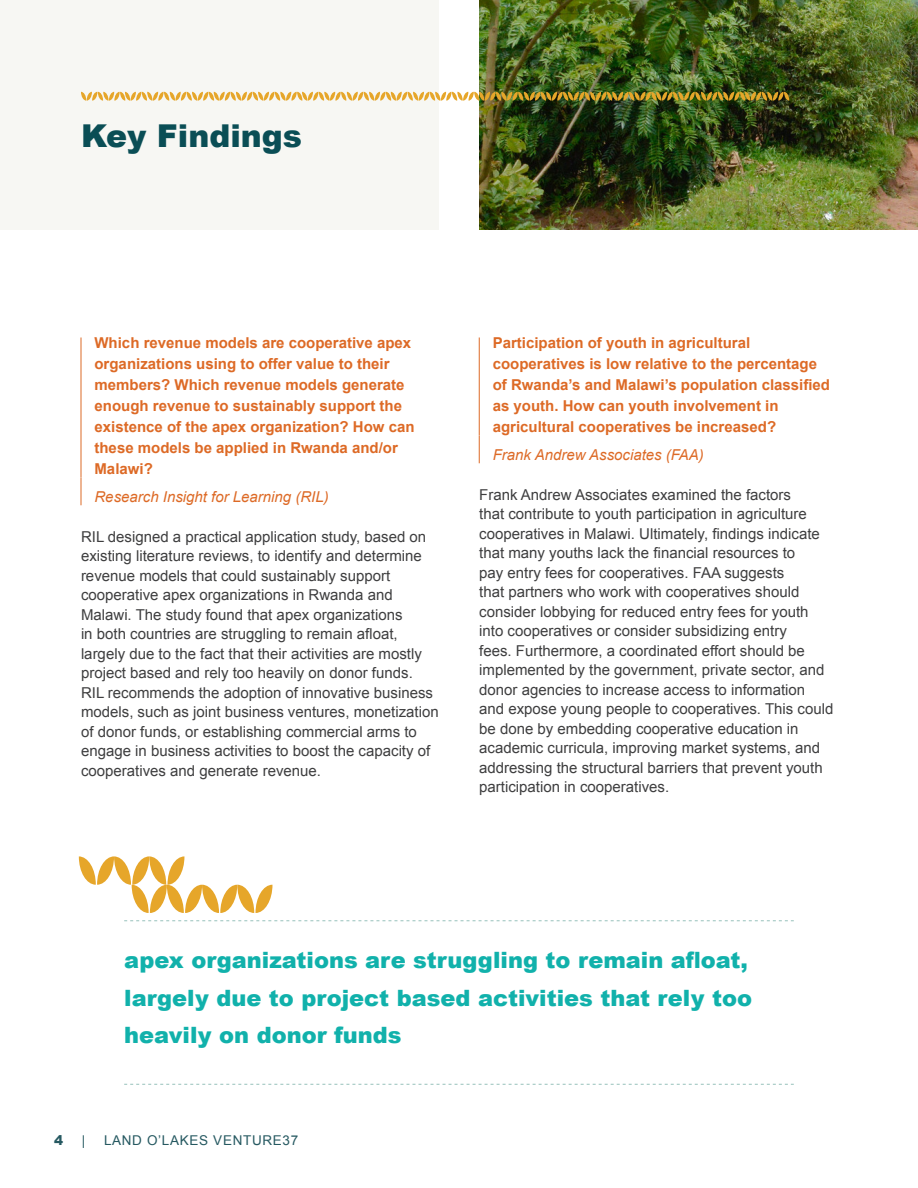
<style>
.page{position:relative;width:918px;height:1188px;background:#fff}
.page>*{position:absolute;margin:0;border:0;box-sizing:border-box;transform-origin:0 0}
.Heading{font:900 31.5px "Arial";color:#0a4e55}
.quote{font:900 22.5px/37.5px "Arial";color:#11b1ab}
.t1{font:15px/19.5px "Arial";color:#3e3e3f}
.question{font:700 15px/21px "Arial";color:#dd6a26}
.Name{font:italic 15px "Arial";color:#dd6a26}
.t2{font:13.5px "Arial";letter-spacing:.05em;color:#265961}
.t3{font:900 13.5px "Arial";color:#265961}
</style>
<div class="page">
<div style="left:0;top:0;width:439px;height:230px;background:#f7f7f3"></div>
<img style="left:479px;top:0;width:439px;height:230px">
<hr style="left:81px;top:337px;width:1px;height:141px;background:#dd6a26">
<svg style="left:81px;top:478px;width:1px;height:27px"></svg>
<hr style="left:479px;top:337px;width:1px;height:99px;background:#dd6a26">
<svg style="left:479px;top:436px;width:1px;height:27px"></svg>
<svg style="left:124px;top:920px;width:670px;height:1px"></svg>
<svg style="left:124px;top:1084px;width:670px;height:1px"></svg>
<svg style="left:79px;top:856px;width:193px;height:57px"></svg>
<img style="left:81px;top:92px;width:708px;height:9px">
<p class="Heading" style="left:81px;top:113px;width:223px">Key Findings</p>
<p class="question" style="left:94px;top:333px;width:322px">Which revenue models are cooperative apex organizations using to offer value to their members? Which revenue models generate enough revenue to sustainably support the existence of the apex organization? How can these models be applied in Rwanda and/or Malawi?</p>
<p class="Name" style="left:94px;top:487px;width:236px">Research Insight for Learning (RIL)</p>
<p class="t1" style="left:81px;top:527px;width:359px">RIL designed a practical application study, based on existing literature reviews, to identify and determine revenue models that could sustainably support cooperative apex organizations in Rwanda and Malawi. The study found that apex organizations<br>in both countries are struggling to remain afloat, largely due to the fact that their activities are mostly project based and rely too heavily on donor funds.<br>RIL recommends the adoption of innovative business models, such as joint business ventures, monetization of donor funds, or establishing commercial arms to engage in business activities to boost the capacity of cooperatives and generate revenue.</p>
<p class="question" style="left:493px;top:333px;width:339px">Participation of youth in agricultural cooperatives is low relative to the percentage of Rwanda’s and Malawi’s population classified as youth. How can youth involvement in agricultural cooperatives be increased?</p>
<p class="Name" style="left:493px;top:445px;width:213px">Frank Andrew Associates (FAA)</p>
<p class="t1" style="left:479px;top:485px;width:356px">Frank Andrew Associates examined the factors<br>that contribute to youth participation in agriculture cooperatives in Malawi. Ultimately, findings indicate that many youths lack the financial resources to<br>pay entry fees for cooperatives. FAA suggests<br>that partners who work with cooperatives should consider lobbying for reduced entry fees for youth into cooperatives or consider subsidizing entry<br>fees. Furthermore, a coordinated effort should be implemented by the government, private sector, and donor agencies to increase access to information and expose young people to cooperatives. This could be done by embedding cooperative education in academic curricula, improving market systems, and addressing the structural barriers that prevent youth participation in cooperatives.</p>
<p class="quote" style="left:124px;top:941px;width:629px">apex organizations are struggling to remain afloat, largely due to project based activities that rely too heavily on donor funds</p>
<p class="t3" style="left:54px;top:1130px;width:11px">4</p>
<p class="t2" style="left:82px;top:1131px;width:5px">|</p>
<p class="t2" style="left:104px;top:1131px;width:196px">LAND O’LAKES VENTURE37</p>
</div>
